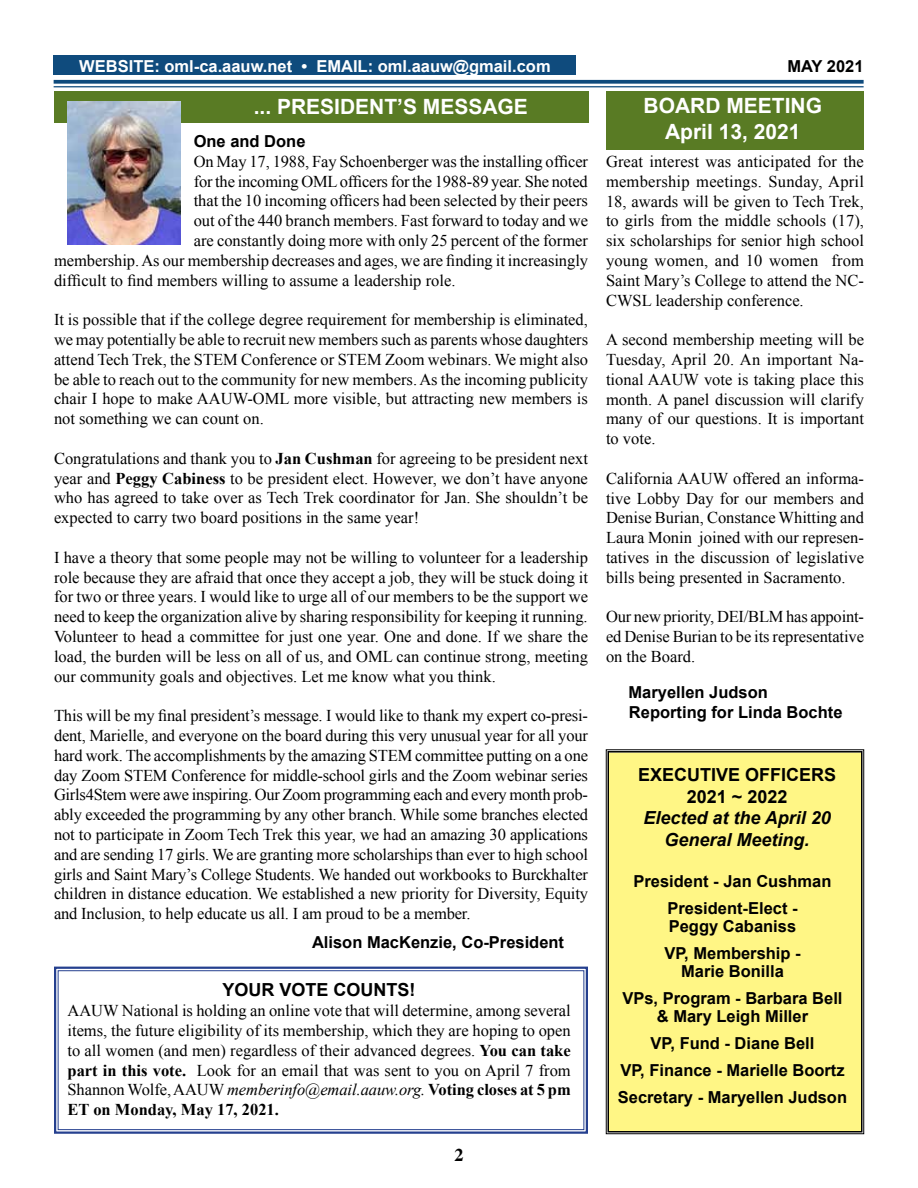
<style>
.page{position:relative;width:918px;height:1188px;background:#fff}
.page>*{position:absolute;margin:0;border:0;box-sizing:border-box;transform-origin:0 0}
.t1{font:700 21px/25.2px "Arial";color:#fff;text-align:center}
.t2{font:700 18px/21.6px "Arial";color:#000;text-align:center}
.t3{font:italic 700 18px/21.6px "Arial";color:#000;text-align:center}
.t4{font:700 18px "Times";color:#000}
.t5{font:16.5px/19.8px "Times New Roman";color:#000;text-align:justify}
.t6{font:700 16.5px/27px "Arial";color:#000;text-align:center}
.t7{font:700 16.5px "Arial";color:#fff}
.s1{font-weight:700}
.s2{font-style:italic}
</style>
<div class="page">
<svg style="left:54px;top:80px;width:810px;height:4px;background:#235a88"></svg>
<hr style="left:54px;top:86px;width:810px;height:1px;background:#0f4b7d">
<div style="left:54px;top:91px;width:534px;height:32px;background:#597b24"></div>
<div style="left:606px;top:91px;width:258px;height:59px;background:#597b24"></div>
<img style="left:68px;top:102px;width:112px;height:143px">
<div style="left:53px;top:56px;width:523px;height:19px;background:#0f4b7d"></div>
<div style="left:606px;top:749px;width:258px;height:385px;background:#fff685"></div>
<div style="left:608px;top:751px;width:254px;height:381px;border:2px solid #000"></div>
<svg style="left:54px;top:966px;width:534px;height:168px"></svg>
<div style="left:58px;top:970px;width:526px;height:160px;border:1px solid #25408f"></div>
<p class="t7" style="left:79px;top:55px;width:473px">WEBSITE: oml-ca.aauw.net • EMAIL: oml.aauw@gmail.com</p>
<p class="t6" style="left:787px;top:53px;width:78px">MAY 2021</p>
<p class="t1" style="left:254px;top:94px;width:276px">... PRESIDENT’S MESSAGE</p>
<p class="t1" style="left:644px;top:94px;width:180px">BOARD MEETING<br>April 13, 2021</p>
<p class="t6" style="left:194px;top:128px;width:113px">One and Done</p>
<p class="t5" style="left:194px;top:151px;width:396px">On May 17, 1988, Fay Schoenberger was the installing officer</p>
<p class="t5" style="left:194px;top:171px;width:396px">for the incoming OML officers for the 1988-89 year. She noted</p>
<p class="t5" style="left:194px;top:191px;width:396px">that the 10 incoming officers had been selected by their peers</p>
<p class="t5" style="left:194px;top:211px;width:396px">out of the 440 branch members. Fast forward to today and we</p>
<p class="t5" style="left:194px;top:230px;width:396px">are constantly doing more with only 25 percent of the former</p>
<p class="t5" style="left:54px;top:250px;width:536px">membership. As our membership decreases and ages, we are finding it increasingly</p>
<p class="t5" style="left:54px;top:270px;width:403px">difficult to find members willing to assume a leadership role.</p>
<p class="t5" style="left:54px;top:310px;width:536px">It is possible that if the college degree requirement for membership is eliminated, we may potentially be able to recruit new members such as parents whose daughters attend Tech Trek, the STEM Conference or STEM Zoom webinars. We might also be able to reach out to the community for new members. As the incoming publicity chair I hope to make AAUW-OML more visible, but attracting new members is not something we can count on.</p>
<p class="t5" style="left:54px;top:448px;width:536px">Congratulations and thank you to <span class="s1">Jan Cushman</span> for agreeing to be president next year and <span class="s1">Peggy Cabiness</span> to be president elect. However, we don’t have anyone who has agreed to take over as Tech Trek coordinator for Jan. She shouldn’t be expected to carry two board positions in the same year!</p>
<p class="t5" style="left:54px;top:547px;width:536px">I have a theory that some people may not be willing to volunteer for a leadership role because they are afraid that once they accept a job, they will be stuck doing it for two or three years. I would like to urge all of our members to be the support we need to keep the organization alive by sharing responsibility for keeping it running.<br>Volunteer to head a committee for just one year. One and done. If we share the load, the burden will be less on all of us, and OML can continue strong, meeting our community goals and objectives. Let me know what you think.</p>
<p class="t5" style="left:54px;top:706px;width:536px">This will be my final president’s message. I would like to thank my expert co-presi&shy;dent, Marielle, and everyone on the board during this very unusual year for all your hard work. The accomplishments by the amazing STEM committee putting on a one day Zoom STEM Conference for middle-school girls and the Zoom webinar series Girls4Stem were awe inspiring. Our Zoom programming each and every month prob&shy;ably exceeded the programming by any other branch. While some branches elected not to participate in Zoom Tech Trek this year, we had an amazing 30 applications and are sending 17 girls. We are granting more scholarships than ever to high school girls and Saint Mary’s College Students. We handed out workbooks to Burckhalter children in distance education. We established a new priority for Diversity, Equity and Inclusion, to help educate us all. I am proud to be a member.</p>
<p class="t5" style="left:606px;top:151px;width:260px">Great interest was anticipated for the membership meetings. Sunday, April 18, awards will be given to Tech Trek, to girls from the middle schools (17), six scholarships for senior high school young women, and 10 women from Saint Mary’s College to attend the NC-CWSL leadership conference.</p>
<p class="t5" style="left:606px;top:329px;width:260px">A second membership meeting will be Tuesday, April 20. An important Na&shy;tional AAUW vote is taking place this month. A panel discussion will clarify many of our questions. It is important to vote.</p>
<p class="t5" style="left:606px;top:468px;width:260px">California AAUW offered an informa&shy;tive Lobby Day for our members and Denise Burian, Constance Whitting and Laura Monin joined with our represen&shy;tatives in the discussion of legislative bills being presented in Sacramento.</p>
<p class="t5" style="left:606px;top:607px;width:260px">Our new priority, DEI/BLM has appoint&shy;ed Denise Burian to be its representative on the Board.</p>
<p class="t6" style="left:628px;top:683px;width:216px;line-height:19.8px;text-align:left">Maryellen Judson<br>Reporting for Linda Bochte</p>
<p class="t2" style="left:638px;top:764px;width:200px">EXECUTIVE OFFICERS<br>2021 ~ 2022</p>
<p class="t3" style="left:643px;top:808px;width:189px">Elected at the April 20<br>General Meeting.</p>
<p class="t6" style="left:633px;top:869px;width:200px">President - Jan Cushman<br>President-Elect -</p>
<p class="t6" style="left:664px;top:913px;width:138px;text-align:left">Peggy Cabaniss<br>VP, Membership -</p>
<p class="t6" style="left:622px;top:958px;width:222px">Marie Bonilla<br>VPs, Program - Barbara Bell</p>
<p class="t6" style="left:618px;top:1003px;width:231px">&amp; Mary Leigh Miller<br>VP, Fund - Diane Bell<br>VP, Finance - Marielle Boortz<br>Secretary - Maryellen Judson</p>
<p class="t6" style="left:312px;top:930px;width:254px">Alison MacKenzie, Co-President</p>
<p class="t2" style="left:223px;top:980px;width:195px">YOUR VOTE COUNTS!</p>
<p class="t5" style="left:67px;top:1000px;width:505px">AAUW National is holding an online vote that will determine, among several items, the future eligibility of its membership, which they are hoping to open to all women (and men) regardless of their advanced degrees. <span class="s1">You can take part in this vote.</span> Look for an email that was sent to you on April 7 from Shannon Wolfe, AAUW <span class="s2">memberinfo@email.aauw.org.</span> <span class="s1">Voting closes at 5 pm ET on Monday, May 17, 2021.</span></p>
<p class="t4" style="left:454px;top:1138px;width:10px">2</p>
</div>
